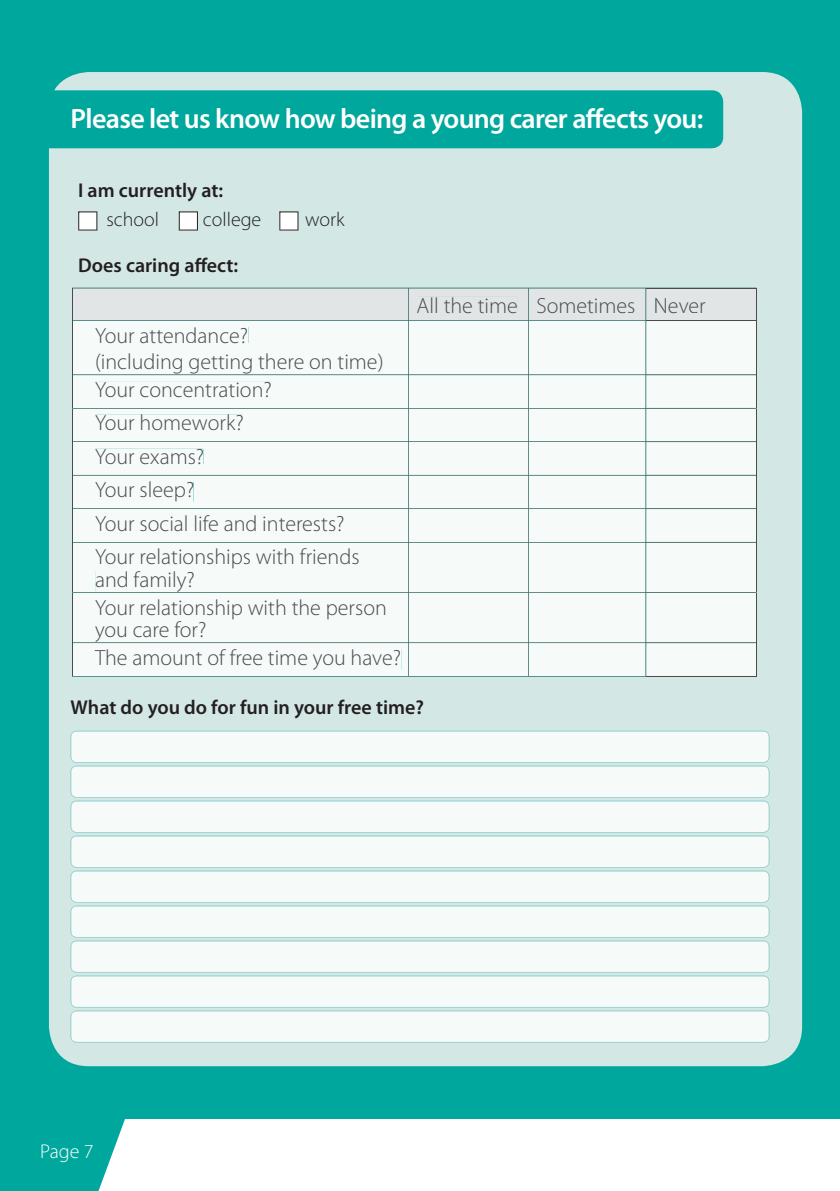
<style>
.page{position:relative;width:840px;height:1191px;background:#fff}
.page>*{position:absolute;margin:0;border:0;box-sizing:border-box;transform-origin:0 0}
.t1{font:600 28px "Myriad Pro";letter-spacing:-.025em;color:#fff}
.t2{font:300 22px/33.4px "Myriad Pro";color:#494b4c}
.t3{font:600 20px "Myriad Pro";color:#231f20}
.t4{font:300 20px "Myriad Pro";color:#231f20}
.t5{font:300 20px "Myriad Pro";color:#fff}
</style>
<div class="page">
<div style="left:0;top:0;width:839px;height:1119px;background:#00a79d"></div>
<div style="left:49px;top:72px;width:752px;height:994px;background:#d3e7e5"></div>
<svg style="left:71px;top:731px;width:697px;height:311px;background:#eef6f5"></svg>
<svg style="left:49px;top:90px;width:673px;height:58px"></svg>
<div style="left:73px;top:321px;width:682px;height:355px;background:#f6faf9"></div>
<hr style="left:72px;top:321px;width:1px;height:53px;background:#494b4c">
<hr style="left:408px;top:321px;width:1px;height:53px;background:#494b4c">
<hr style="left:528px;top:321px;width:1px;height:53px;background:#494b4c">
<svg style="left:72px;top:288px;width:684px;height:33px;background:#d8dedf"></svg>
<hr style="left:645px;top:320px;width:110px;height:1px;background:#494b4c">
<hr style="left:645px;top:321px;width:1px;height:53px;background:#494b4c">
<hr style="left:755px;top:321px;width:1px;height:53px;background:#494b4c">
<hr style="left:72px;top:375px;width:1px;height:33px;background:#494b4c">
<hr style="left:408px;top:375px;width:1px;height:33px;background:#494b4c">
<hr style="left:528px;top:375px;width:1px;height:33px;background:#494b4c">
<svg style="left:72px;top:374px;width:684px;height:1px"></svg>
<hr style="left:645px;top:375px;width:110px;height:1px;background:#494b4c">
<hr style="left:645px;top:374px;width:110px;height:1px;background:#494b4c">
<hr style="left:645px;top:375px;width:1px;height:33px;background:#494b4c">
<hr style="left:755px;top:375px;width:1px;height:33px;background:#494b4c">
<hr style="left:72px;top:408px;width:1px;height:33px;background:#494b4c">
<hr style="left:408px;top:408px;width:1px;height:33px;background:#494b4c">
<hr style="left:528px;top:408px;width:1px;height:33px;background:#494b4c">
<svg style="left:72px;top:408px;width:573px;height:1px"></svg>
<hr style="left:645px;top:408px;width:110px;height:1px;background:#494b4c">
<hr style="left:645px;top:408px;width:1px;height:33px;background:#494b4c">
<hr style="left:755px;top:408px;width:1px;height:33px;background:#494b4c">
<hr style="left:72px;top:442px;width:1px;height:33px;background:#494b4c">
<hr style="left:408px;top:442px;width:1px;height:33px;background:#494b4c">
<hr style="left:528px;top:442px;width:1px;height:33px;background:#494b4c">
<svg style="left:72px;top:441px;width:684px;height:1px"></svg>
<hr style="left:645px;top:442px;width:110px;height:1px;background:#494b4c">
<hr style="left:645px;top:441px;width:110px;height:1px;background:#494b4c">
<hr style="left:645px;top:442px;width:1px;height:33px;background:#494b4c">
<hr style="left:755px;top:442px;width:1px;height:33px;background:#494b4c">
<hr style="left:72px;top:475px;width:1px;height:33px;background:#494b4c">
<hr style="left:408px;top:475px;width:1px;height:33px;background:#494b4c">
<hr style="left:528px;top:475px;width:1px;height:33px;background:#494b4c">
<svg style="left:73px;top:475px;width:572px;height:1px"></svg>
<hr style="left:645px;top:475px;width:110px;height:1px;background:#494b4c">
<hr style="left:645px;top:475px;width:1px;height:33px;background:#494b4c">
<hr style="left:755px;top:475px;width:1px;height:33px;background:#494b4c">
<hr style="left:72px;top:509px;width:1px;height:33px;background:#494b4c">
<hr style="left:408px;top:509px;width:1px;height:33px;background:#494b4c">
<hr style="left:528px;top:509px;width:1px;height:33px;background:#494b4c">
<svg style="left:72px;top:508px;width:684px;height:1px"></svg>
<hr style="left:645px;top:508px;width:110px;height:1px;background:#494b4c">
<hr style="left:645px;top:509px;width:1px;height:33px;background:#494b4c">
<hr style="left:755px;top:509px;width:1px;height:33px;background:#494b4c">
<hr style="left:72px;top:542px;width:1px;height:50px;background:#494b4c">
<hr style="left:408px;top:542px;width:1px;height:50px;background:#494b4c">
<hr style="left:528px;top:542px;width:1px;height:50px;background:#494b4c">
<svg style="left:73px;top:542px;width:572px;height:1px"></svg>
<hr style="left:645px;top:542px;width:110px;height:1px;background:#494b4c">
<hr style="left:645px;top:542px;width:1px;height:50px;background:#494b4c">
<hr style="left:755px;top:542px;width:1px;height:50px;background:#494b4c">
<hr style="left:72px;top:593px;width:1px;height:49px;background:#494b4c">
<hr style="left:408px;top:593px;width:1px;height:49px;background:#494b4c">
<hr style="left:528px;top:593px;width:1px;height:49px;background:#494b4c">
<svg style="left:72px;top:592px;width:684px;height:1px"></svg>
<hr style="left:645px;top:592px;width:110px;height:1px;background:#494b4c">
<hr style="left:645px;top:593px;width:1px;height:49px;background:#494b4c">
<hr style="left:755px;top:593px;width:1px;height:49px;background:#494b4c">
<hr style="left:72px;top:643px;width:1px;height:33px;background:#494b4c">
<hr style="left:408px;top:643px;width:1px;height:33px;background:#494b4c">
<hr style="left:528px;top:643px;width:1px;height:33px;background:#494b4c">
<svg style="left:72px;top:642px;width:684px;height:1px"></svg>
<hr style="left:645px;top:643px;width:110px;height:1px;background:#494b4c">
<hr style="left:645px;top:642px;width:110px;height:1px;background:#494b4c">
<hr style="left:645px;top:643px;width:1px;height:33px;background:#494b4c">
<hr style="left:755px;top:643px;width:1px;height:33px;background:#494b4c">
<svg style="left:72px;top:676px;width:684px;height:1px"></svg>
<hr style="left:645px;top:676px;width:110px;height:1px;background:#494b4c">
<div style="left:417px;top:297px;width:99px;height:16px;background:#e2e5e6"></div>
<div style="left:537px;top:297px;width:97px;height:16px;background:#e2e5e6"></div>
<div style="left:655px;top:298px;width:50px;height:15px;background:#e2e5e6"></div>
<div style="left:95px;top:327px;width:153px;height:16px;background:#f6faf9"></div>
<div style="left:96px;top:353px;width:286px;height:21px;background:#f6faf9"></div>
<div style="left:95px;top:382px;width:176px;height:15px;background:#f6faf9"></div>
<div style="left:95px;top:415px;width:147px;height:16px;background:#f6faf9"></div>
<div style="left:95px;top:449px;width:108px;height:15px;background:#f6faf9"></div>
<div style="left:95px;top:482px;width:98px;height:20px;background:#f6faf9"></div>
<div style="left:95px;top:515px;width:248px;height:16px;background:#f6faf9"></div>
<div style="left:95px;top:548px;width:264px;height:21px;background:#f6faf9"></div>
<div style="left:96px;top:571px;width:98px;height:21px;background:#f6faf9"></div>
<div style="left:95px;top:599px;width:291px;height:20px;background:#f6faf9"></div>
<div style="left:95px;top:621px;width:110px;height:21px;background:#f6faf9"></div>
<div style="left:95px;top:649px;width:306px;height:21px;background:#f6faf9"></div>
<svg style="left:0;top:1119px;width:125px;height:72px;background:#1ab0a7"></svg>
<svg style="left:78px;top:211px;width:19px;height:19px"></svg>
<svg style="left:179px;top:211px;width:19px;height:19px"></svg>
<svg style="left:279px;top:211px;width:19px;height:19px"></svg>
<p class="t1" style="left:71px;top:108px;width:634px">Please let us know how being a young carer affects you:</p>
<p class="t3" style="left:78px;top:183px;width:146px">I am currently at:</p>
<p class="t4" style="left:106px;top:212px;width:54px">school</p>
<p class="t4" style="left:203px;top:212px;width:60px">college</p>
<p class="t4" style="left:305px;top:212px;width:41px">work</p>
<p class="t3" style="left:78px;top:258px;width:161px">Does caring affect:</p>
<p class="t2" style="left:95px;top:324px;width:290px;line-height:27.2px">Your attendance?<br>(including getting there on time)<br>Your concentration?</p>
<p class="t2" style="left:95px;top:408px;width:266px">Your homework?<br>Your exams?<br>Your sleep?<br>Your social life and interests?<br>Your relationships with friends</p>
<p class="t2" style="left:95px;top:568px;width:293px;line-height:27.8px">and family?<br>Your relationship with the person</p>
<p class="t2" style="left:95px;top:618px;width:307px;line-height:27.8px">you care for?<br>The amount of free time you have?</p>
<p class="t2" style="left:416px;top:291px;width:290px">All the time Sometimes Never</p>
<p class="t3" style="left:71px;top:700px;width:354px">What do you do for fun in your free time?</p>
<p class="t5" style="left:40px;top:1144px;width:55px">Page 7</p>
</div>
